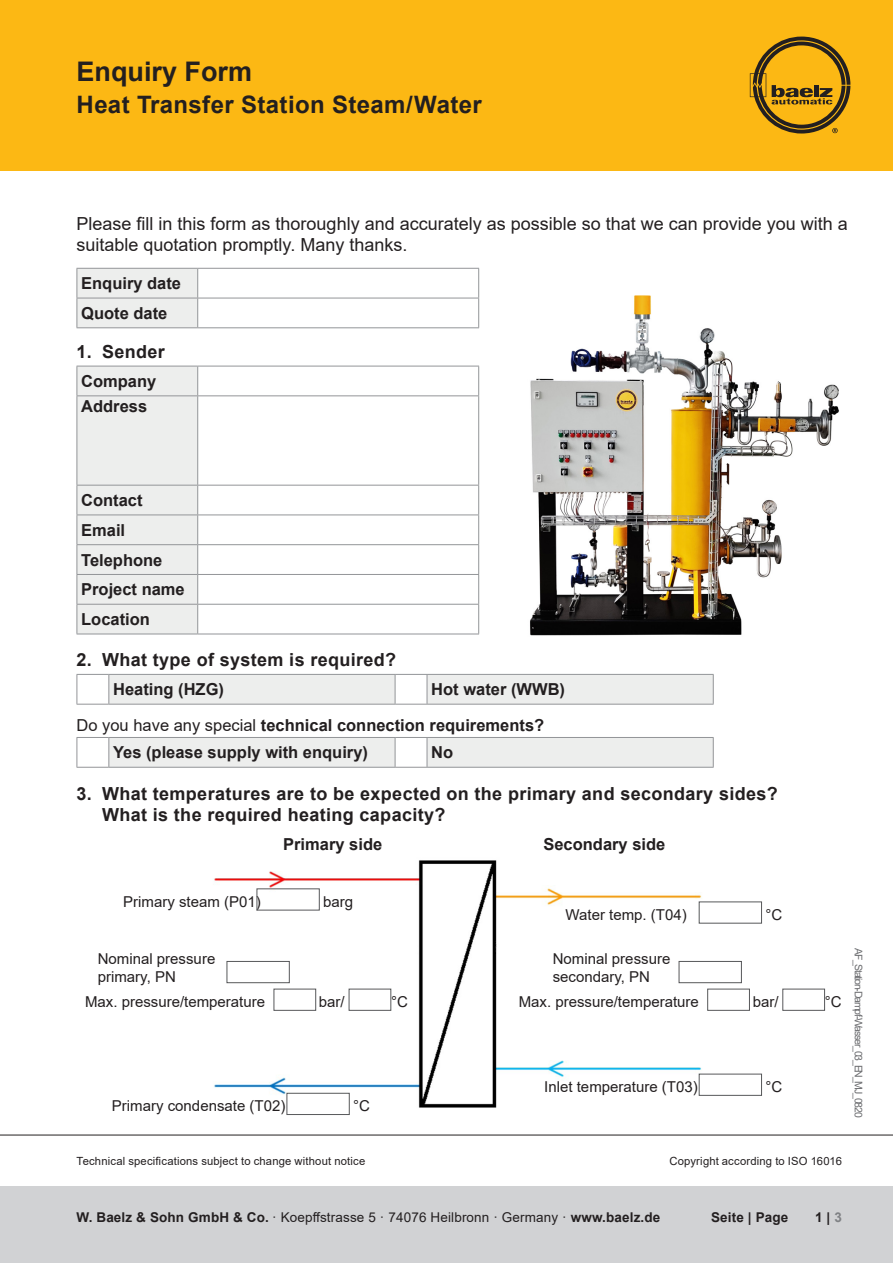
<style>
.page{position:relative;width:893px;height:1263px;background:#fff}
.page>*{position:absolute;margin:0;border:0;box-sizing:border-box;transform-origin:0 0}
.t1{font:700 27px "Arial";color:#231f20}
.t2{font:700 24px "Arial";letter-spacing:.015em;color:#231f20}
.t3{font:700 18px/21px "Arial";letter-spacing:.02em;color:#231f20}
.Grundtext_12pt{font:18px/21px "Arial";color:#231f20}
.Tabellenspalte_links{font:700 16.5px "Arial";color:#231f20}
.Überschrift_10_pt_bo{font:700 16.5px "Arial";color:#231f20}
.Grundtext_10_pt__ohn{font:15px/18px "Arial";color:#231f20}
.t4{font:13.5px "Arial";letter-spacing:.01em;color:#231f20}
.t5{font:700 13.5px "Arial";letter-spacing:.01em;color:#231f20}
.t6{font:11.25px "Arial";letter-spacing:.015em;color:#231f20}
.t7{font:10.5px "Arial";letter-spacing:-.115em;color:#6c6d70}
.s1{font-weight:400}
.s2{font-weight:700}
.s3{color:#808285}
</style>
<div class="page">
<div style="left:0;top:1186px;width:893px;height:77px;background:#d1d2d4"></div>
<div style="left:0;top:0;width:893px;height:171px;background:#fcb814"></div>
<svg style="left:750px;top:37px;width:100px;height:97px"></svg>
<hr style="left:0;top:1135px;width:893px;height:1px;background:#231f20">
<img style="left:530px;top:295px;width:309px;height:341px">
<div style="left:77px;top:366px;width:121px;height:268px;background:#edeeed"></div>
<hr style="left:77px;top:634px;width:121px;height:1px;background:#939598">
<hr style="left:198px;top:366px;width:281px;height:1px;background:#939598">
<svg style="left:478px;top:366px;width:1px;height:29px"></svg>
<hr style="left:198px;top:395px;width:281px;height:1px;background:#939598">
<hr style="left:478px;top:396px;width:1px;height:89px;background:#939598">
<hr style="left:198px;top:485px;width:281px;height:1px;background:#939598">
<hr style="left:198px;top:514px;width:281px;height:1px;background:#939598">
<hr style="left:198px;top:544px;width:281px;height:1px;background:#939598">
<hr style="left:198px;top:574px;width:281px;height:1px;background:#939598">
<hr style="left:198px;top:604px;width:281px;height:1px;background:#939598">
<svg style="left:478px;top:485px;width:1px;height:149px"></svg>
<hr style="left:198px;top:634px;width:281px;height:1px;background:#939598">
<div style="left:77px;top:268px;width:121px;height:59px;background:#edeeed"></div>
<hr style="left:77px;top:327px;width:121px;height:1px;background:#939598">
<hr style="left:198px;top:268px;width:281px;height:1px;background:#939598">
<hr style="left:198px;top:298px;width:281px;height:1px;background:#939598">
<svg style="left:478px;top:269px;width:1px;height:58px"></svg>
<hr style="left:198px;top:327px;width:281px;height:1px;background:#939598">
<hr style="left:77px;top:674px;width:32px;height:1px;background:#939598">
<hr style="left:77px;top:704px;width:32px;height:1px;background:#939598">
<svg style="left:77px;top:675px;width:1px;height:29px"></svg>
<hr style="left:109px;top:704px;width:286px;height:1px;background:#939598">
<hr style="left:427px;top:704px;width:287px;height:1px;background:#939598">
<hr style="left:395px;top:704px;width:32px;height:1px;background:#939598">
<svg style="left:108px;top:674px;width:606px;height:30px"></svg>
<hr style="left:395px;top:767px;width:32px;height:1px;background:#939598">
<hr style="left:77px;top:737px;width:32px;height:1px;background:#939598">
<hr style="left:77px;top:767px;width:32px;height:1px;background:#939598">
<svg style="left:77px;top:738px;width:1px;height:29px"></svg>
<svg style="left:108px;top:737px;width:606px;height:30px"></svg>
<hr style="left:427px;top:737px;width:287px;height:1px;background:#939598">
<hr style="left:109px;top:767px;width:286px;height:1px;background:#939598">
<hr style="left:427px;top:767px;width:287px;height:1px;background:#939598">
<img style="left:214px;top:860px;width:507px;height:250px">
<div style="left:257px;top:888px;width:63px;height:22px;border:1px solid #57585a"></div>
<div style="left:699px;top:1074px;width:63px;height:22px;border:1px solid #57585a"></div>
<div style="left:287px;top:1093px;width:63px;height:22px;border:1px solid #57585a"></div>
<div style="left:227px;top:961px;width:63px;height:22px;border:1px solid #57585a"></div>
<div style="left:679px;top:961px;width:63px;height:22px;border:1px solid #57585a"></div>
<div style="left:274px;top:989px;width:42px;height:22px;border:1px solid #57585a"></div>
<div style="left:349px;top:989px;width:42px;height:22px;border:1px solid #57585a"></div>
<div style="left:707px;top:989px;width:43px;height:22px;border:1px solid #57585a"></div>
<div style="left:782px;top:989px;width:43px;height:22px;border:1px solid #57585a"></div>
<h1 class="t1" style="left:77px;top:53px;width:177px">Enquiry Form</h1>
<h2 class="t2" style="left:77px;top:88px;width:407px">Heat Transfer Station Steam/Water</h2>
<p class="Grundtext_12pt" style="left:77px;top:213px;width:773px">Please fill in this form as thoroughly and accurately as possible so that we can provide you with a suitable quotation promptly. Many thanks.</p>
<p class="Tabellenspalte_links" style="left:81px;top:272px;width:101px">Enquiry date</p>
<p class="Tabellenspalte_links" style="left:81px;top:301px;width:88px">Quote date</p>
<p class="t3" style="left:77px;top:341px;width:90px">1. Sender</p>
<p class="Tabellenspalte_links" style="left:81px;top:370px;width:77px">Company</p>
<p class="Tabellenspalte_links" style="left:81px;top:395px;width:68px">Address</p>
<p class="Tabellenspalte_links" style="left:81px;top:489px;width:63px">Contact</p>
<p class="Tabellenspalte_links" style="left:81px;top:518px;width:46px">Email</p>
<p class="Tabellenspalte_links" style="left:81px;top:548px;width:83px">Telephone</p>
<p class="Tabellenspalte_links" style="left:81px;top:578px;width:105px">Project name</p>
<p class="Tabellenspalte_links" style="left:81px;top:608px;width:70px">Location</p>
<p class="t3" style="left:77px;top:649px;width:321px">2. What type of system is required?</p>
<p class="Tabellenspalte_links" style="left:113px;top:678px;width:112px">Heating (HZG)</p>
<p class="Tabellenspalte_links" style="left:431px;top:678px;width:135px">Hot water (WWB)</p>
<p class="Tabellenspalte_links" style="left:77px;top:714px;width:469px"><span class="s1">Do you have any special</span> technical connection requirements?</p>
<p class="Tabellenspalte_links" style="left:113px;top:741px;width:256px">Yes (please supply with enquiry)</p>
<p class="Tabellenspalte_links" style="left:431px;top:741px;width:23px">No</p>
<p class="t3" style="left:102px;top:783px;width:677px;text-indent:-26px">3. What temperatures are to be expected on the primary and secondary sides?<br>What is the required heating capacity?</p>
<p class="Überschrift_10_pt_bo" style="left:283px;top:832px;width:101px">Primary side</p>
<p class="Überschrift_10_pt_bo" style="left:543px;top:832px;width:123px">Secondary side</p>
<p class="Grundtext_10_pt__ohn" style="left:123px;top:893px;width:139px">Primary steam (P01)</p>
<p class="Grundtext_10_pt__ohn" style="left:323px;top:893px;width:32px">barg</p>
<p class="Grundtext_10_pt__ohn" style="left:566px;top:906px;width:123px">Water temp. (T04)</p>
<p class="Grundtext_10_pt__ohn" style="left:765px;top:906px;width:18px">°C</p>
<p class="Grundtext_10_pt__ohn" style="left:98px;top:950px;width:119px">Nominal pressure primary, PN</p>
<p class="Grundtext_10_pt__ohn" style="left:553px;top:950px;width:119px">Nominal pressure secondary, PN</p>
<p class="Grundtext_10_pt__ohn" style="left:85px;top:993px;width:182px">Max. pressure/temperature</p>
<p class="Grundtext_10_pt__ohn" style="left:319px;top:993px;width:27px">bar/</p>
<p class="Grundtext_10_pt__ohn" style="left:391px;top:993px;width:18px">°C</p>
<p class="Grundtext_10_pt__ohn" style="left:519px;top:993px;width:182px">Max. pressure/temperature</p>
<p class="Grundtext_10_pt__ohn" style="left:753px;top:993px;width:27px">bar/</p>
<p class="Grundtext_10_pt__ohn" style="left:825px;top:993px;width:18px">°C</p>
<p class="Grundtext_10_pt__ohn" style="left:112px;top:1097px;width:175px">Primary condensate (T02)</p>
<p class="Grundtext_10_pt__ohn" style="left:353px;top:1097px;width:18px">°C</p>
<p class="Grundtext_10_pt__ohn" style="left:544px;top:1078px;width:155px">Inlet temperature (T03)</p>
<p class="Grundtext_10_pt__ohn" style="left:765px;top:1078px;width:18px">°C</p>
<p class="t7" style="left:866px;top:948px;width:170px;rotate:90deg">AF_Station-Dampf-Wasser_03_EN_MJ_0820</p>
<p class="t6" style="left:77px;top:1153px;width:290px">Technical specifications subject to change without notice</p>
<p class="t6" style="left:669px;top:1153px;width:174px">Copyright according to ISO 16016</p>
<p class="t4" style="left:77px;top:1208px;width:585px"><span class="s2">W. Baelz &amp; Sohn GmbH &amp; Co.</span> · Koepffstrasse 5 · 74076 Heilbronn · Germany · <span class="s2">www.baelz.de</span></p>
<p class="t5" style="left:711px;top:1207px;width:79px">Seite | Page</p>
<p class="t5" style="left:815px;top:1207px;width:28px">1 | <span class="s3">3</span></p>
</div>
